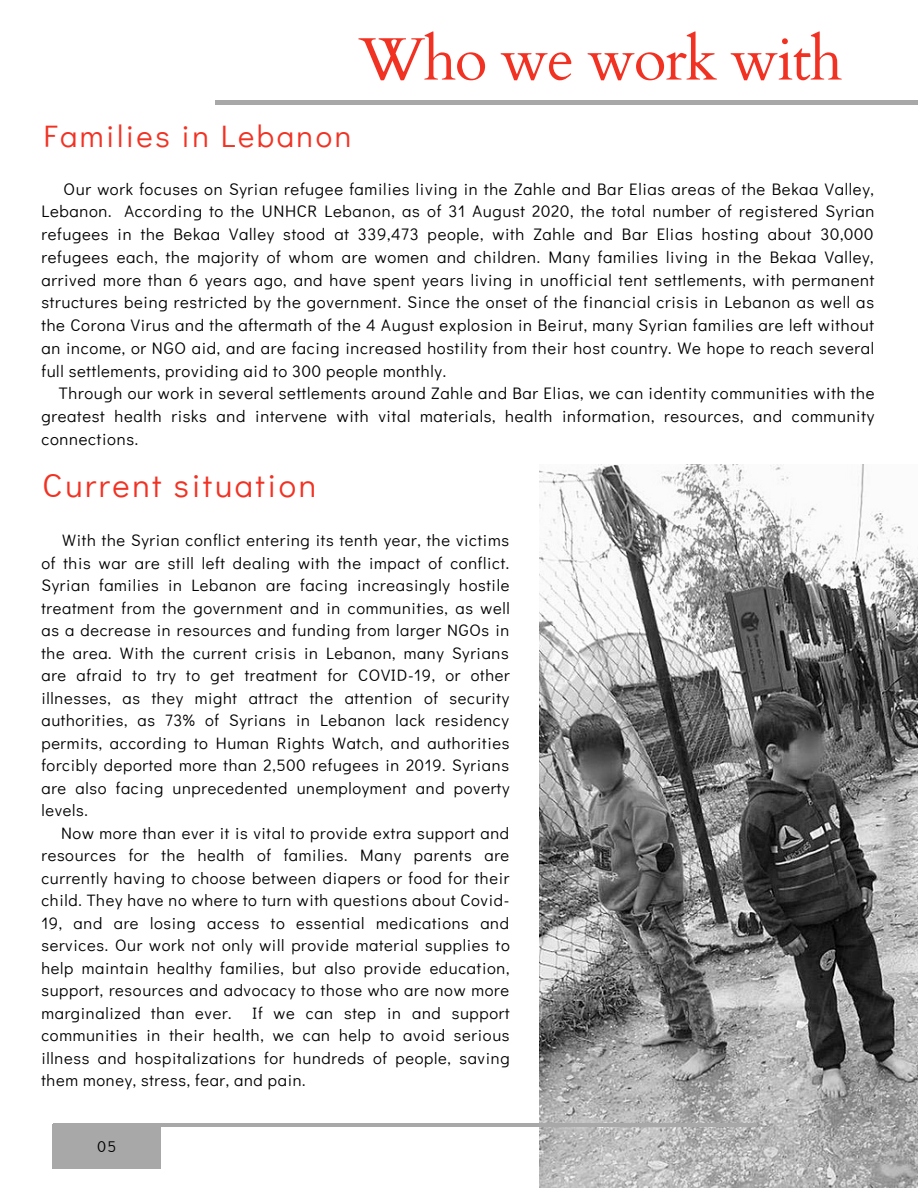
<style>
.page{position:relative;width:918px;height:1188px;background:#fff}
.page>*{position:absolute;margin:0;border:0;box-sizing:border-box;transform-origin:0 0}
.t1{font:60px "Cardo";letter-spacing:-.025em;color:#f13223}
.t2{font:32.7px "Didact Gothic";letter-spacing:.08em;color:#f13223}
.t3{font:31.05px "Didact Gothic";letter-spacing:.08em;color:#f13223}
.t4{font:16.65px/22.8px "Didact Gothic";letter-spacing:.04em;color:#000;text-align:justify}
.t5{font:16.5px/22.5px "Didact Gothic";letter-spacing:.04em;color:#000;text-align:justify}
.t6{font:15.6px "Didact Gothic";color:#000}
</style>
<div class="page">
<hr style="left:215px;top:101px;width:703px;height:3px;background:#a8a8a8">
<div style="left:53px;top:1125px;width:108px;height:44px;background:#a8a8a8"></div>
<img style="left:540px;top:465px;width:378px;height:723px">
<hr style="left:54px;top:1123px;width:703px;height:3px;background:#a8a8a8">
<p class="t1" style="left:359px;top:20px;width:485px">Who we work with</p>
<p class="t3" style="left:44px;top:115px;width:309px">Families in Lebanon</p>
<p class="t4" style="left:41px;top:177px;width:835px;text-indent:22px">Our work focuses on Syrian refugee families living in the Zahle and Bar Elias areas of the Bekaa Valley, Lebanon. According to the UNHCR Lebanon, as of 31 August 2020, the total number of registered Syrian refugees in the Bekaa Valley stood at 339,473 people, with Zahle and Bar Elias hosting about 30,000 refugees each, the majority of whom are women and children. Many families living in the Bekaa Valley, arrived more than 6 years ago, and have spent years living in unofficial tent settlements, with permanent structures being restricted by the government. Since the onset of the financial crisis in Lebanon as well as the Corona Virus and the aftermath of the 4 August explosion in Beirut, many Syrian families are left without an income, or NGO aid, and are facing increased hostility from their host country. We hope to reach several full settlements, providing aid to 300 people monthly.</p>
<p class="t4" style="left:41px;top:381px;width:835px;text-indent:18px">Through our work in several settlements around Zahle and Bar Elias, we can identity communities with the greatest health risks and intervene with vital materials, health information, resources, and community connections.</p>
<p class="t2" style="left:43px;top:463px;width:275px">Current situation</p>
<p class="t5" style="left:41px;top:528px;width:470px;text-indent:21px">With the Syrian conflict entering its tenth year, the victims of this war are still left dealing with the impact of conflict.<br>Syrian families in Lebanon are facing increasingly hostile treatment from the government and in communities, as well as a decrease in resources and funding from larger NGOs in the area. With the current crisis in Lebanon, many Syrians are afraid to try to get treatment for COVID-19, or other illnesses, as they might attract the attention of security authorities, as 73% of Syrians in Lebanon lack residency permits, according to Human Rights Watch, and authorities forcibly deported more than 2,500 refugees in 2019. Syrians are also facing unprecedented unemployment and poverty levels.</p>
<p class="t5" style="left:41px;top:821px;width:470px;text-indent:20px">Now more than ever it is vital to provide extra support and resources for the health of families. Many parents are currently having to choose between diapers or food for their child. They have no where to turn with questions about Covid-19, and are losing access to essential medications and services. Our work not only will provide material supplies to help maintain healthy families, but also provide education, support, resources and advocacy to those who are now more marginalized than ever. If we can step in and support communities in their health, we can help to avoid serious illness and hospitalizations for hundreds of people, saving them money, stress, fear, and pain.</p>
<p class="t6" style="left:98px;top:1136px;width:20px">05</p>
</div>
